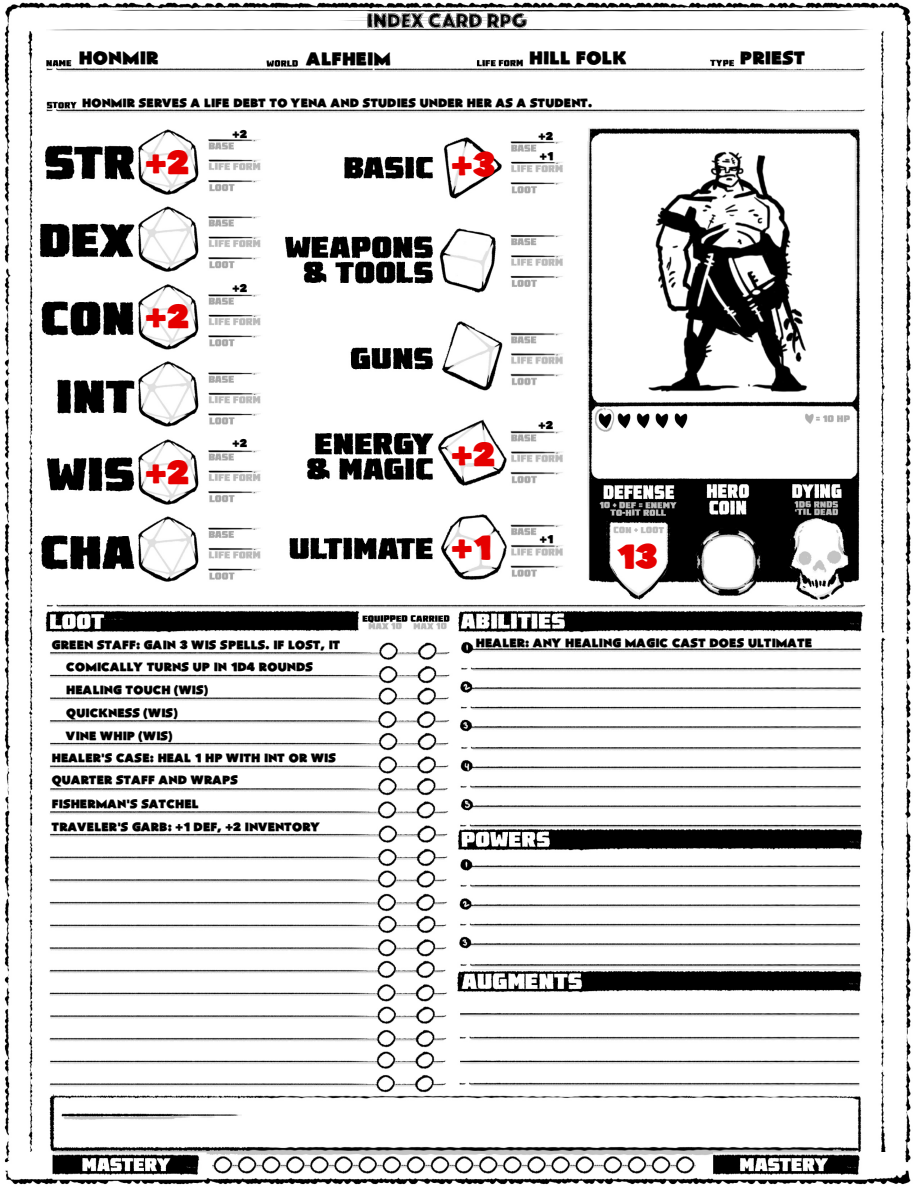
<style>
.page{position:relative;width:918px;height:1188px;background:#fff}
.page>*{position:absolute;margin:0;border:0;box-sizing:border-box;transform-origin:0 0}
.t1{font:33.3px "Flat Bread";color:#e50000}
.t2{font:18px "Flat Bread";color:#000}
.t3{font:12px/22.6px "Flat Bread";color:#000}
.t4{font:11.25px "Flat Bread";color:#000}
</style>
<div class="page">
<img style="left:4px;top:2px;width:907px;height:1183px">
<img style="left:649px;top:152px;width:159px;height:240px">
<h2 class="t2" style="left:79px;top:50px;width:81px">HONMIR</h2>
<h2 class="t2" style="left:529px;top:50px;width:99px">HILL FOLK</h2>
<h2 class="t2" style="left:740px;top:50px;width:67px">PRIEST</h2>
<h2 class="t2" style="left:306px;top:50px;width:86px">ALFHEIM</h2>
<p class="t3" style="left:82px;top:92px;width:512px">HONMIR SERVES A LIFE DEBT TO YENA AND STUDIES UNDER HER AS A STUDENT.</p>
<h1 class="t1" style="left:146px;top:147px;width:46px">+2</h1>
<h1 class="t1" style="left:146px;top:302px;width:46px">+2</h1>
<h1 class="t1" style="left:146px;top:457px;width:46px">+2</h1>
<p class="t4" style="left:233px;top:129px;width:16px">+2</p>
<p class="t4" style="left:233px;top:283px;width:16px">+2</p>
<p class="t4" style="left:233px;top:438px;width:16px">+2</p>
<p class="t3" style="left:52px;top:634px;width:290px">GREEN STAFF: GAIN 3 WIS SPELLS. IF LOST, IT</p>
<p class="t3" style="left:66px;top:656px;width:248px">COMICALLY TURNS UP IN 1D4 ROUNDS</p>
<p class="t3" style="left:66px;top:679px;width:144px">HEALING TOUCH (WIS)</p>
<p class="t3" style="left:66px;top:702px;width:113px">QUICKNESS (WIS)</p>
<p class="t3" style="left:66px;top:725px;width:108px">VINE WHIP (WIS)</p>
<p class="t3" style="left:52px;top:747px;width:286px">HEALER'S CASE: HEAL 1 HP WITH INT OR WIS</p>
<p class="t3" style="left:52px;top:769px;width:188px">QUARTER STAFF AND WRAPS</p>
<p class="t3" style="left:52px;top:793px;width:270px">FISHERMAN'S SATCHEL<br>TRAVELER'S GARB: +1 DEF, +2 INVENTORY</p>
<h1 class="t1" style="left:452px;top:149px;width:46px">+3</h1>
<p class="t4" style="left:539px;top:131px;width:16px">+2</p>
<p class="t4" style="left:540px;top:151px;width:15px">+1</p>
<h1 class="t1" style="left:452px;top:439px;width:46px">+2</h1>
<h1 class="t1" style="left:452px;top:532px;width:42px">+1</h1>
<p class="t4" style="left:539px;top:420px;width:16px">+2</p>
<p class="t4" style="left:540px;top:534px;width:15px">+1</p>
<h1 class="t1" style="left:617px;top:541px;width:43px">13</h1>
<p class="t3" style="left:476px;top:632px;width:338px">HEALER: ANY HEALING MAGIC CAST DOES ULTIMATE</p>
</div>
